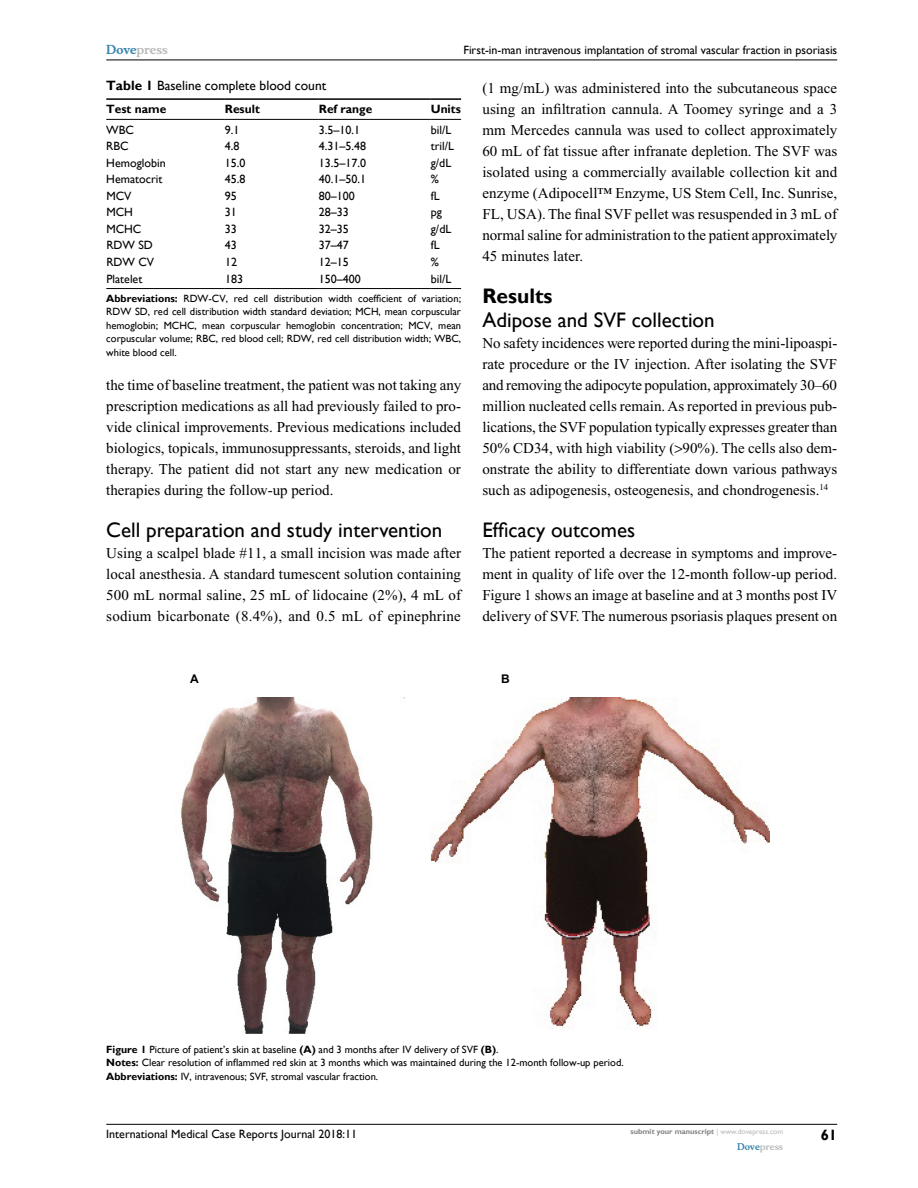
<style>
.page{position:relative;width:918px;height:1188px;background:#fff}
.page>*{position:absolute;margin:0;border:0;box-sizing:border-box;transform-origin:0 0}
.t1{font:21px "Gill Sans";color:#000}
.t2{font:700 21px "Gill Sans";color:#000}
.t3{font:15px/21px "Times New Roman";color:#000;text-align:justify}
.t4{font:700 15px "Gill Sans";color:#000}
.t5{font:13.5px "Gill Sans";color:#000}
.t6{font:12px "Gill Sans";color:#000}
.t7{font:700 12px "Gill Sans";color:#000}
.t8{font:700 12px "Musee";color:#b8babc}
.t9{font:700 12px "Arial";color:#000}
.t10{font:10.5px/13.5px "Gill Sans";color:#000;text-align:justify}
.t11{font:700 9px "Musee";color:#b8babc}
.t12{font:700 7.5px "Gill Sans";color:#808285}
.s1{color:#3785ad}
.s2{font-weight:700}
.s3{font-weight:400;color:#b8babc}
</style>
<div class="page">
<hr style="left:106px;top:1124px;width:731px;height:1px;background:#000">
<hr style="left:106px;top:60px;width:731px;height:1px;background:#000">
<hr style="left:106px;top:98px;width:119px;height:2px;background:#000">
<hr style="left:225px;top:98px;width:94px;height:2px;background:#000">
<hr style="left:319px;top:98px;width:112px;height:2px;background:#000">
<hr style="left:431px;top:98px;width:30px;height:2px;background:#000">
<hr style="left:106px;top:119px;width:119px;height:1px;background:#000">
<hr style="left:225px;top:119px;width:94px;height:1px;background:#000">
<hr style="left:319px;top:119px;width:112px;height:1px;background:#000">
<hr style="left:431px;top:119px;width:30px;height:1px;background:#000">
<hr style="left:106px;top:288px;width:119px;height:1px;background:#000">
<hr style="left:225px;top:288px;width:94px;height:1px;background:#000">
<hr style="left:319px;top:288px;width:112px;height:1px;background:#000">
<hr style="left:431px;top:288px;width:30px;height:1px;background:#000">
<img style="left:181px;top:697px;width:588px;height:336px">
<p class="t8" style="left:106px;top:43px;width:63px"><span class="s1">Dove</span>press</p>
<p class="t6" style="left:463px;top:43px;width:375px">First-in-man intravenous implantation of stromal vascular fraction in psoriasis</p>
<p class="t5" style="left:106px;top:78px;width:221px"><span class="s2">Table 1</span> Baseline complete blood count</p>
<p class="t7" style="left:106px;top:102px;width:62px">Test name</p>
<p class="t7" style="left:225px;top:102px;width:36px">Result</p>
<p class="t7" style="left:319px;top:102px;width:55px">Ref range</p>
<p class="t7" style="left:431px;top:102px;width:32px">Units</p>
<p class="t6" style="left:106px;top:123px;width:29px">WBC</p>
<p class="t6" style="left:225px;top:123px;width:16px">9.1</p>
<p class="t6" style="left:319px;top:123px;width:43px">3.5–10.1</p>
<p class="t6" style="left:431px;top:123px;width:22px">bil/L</p>
<p class="t6" style="left:106px;top:139px;width:24px">RBC</p>
<p class="t6" style="left:225px;top:139px;width:16px">4.8</p>
<p class="t6" style="left:319px;top:139px;width:49px">4.31–5.48</p>
<p class="t6" style="left:431px;top:139px;width:25px">tril/L</p>
<p class="t6" style="left:106px;top:156px;width:61px">Hemoglobin</p>
<p class="t6" style="left:225px;top:156px;width:22px">15.0</p>
<p class="t6" style="left:319px;top:156px;width:49px">13.5–17.0</p>
<p class="t6" style="left:431px;top:156px;width:22px">g/dL</p>
<p class="t6" style="left:106px;top:172px;width:58px">Hematocrit</p>
<p class="t6" style="left:225px;top:172px;width:22px">45.8</p>
<p class="t6" style="left:319px;top:172px;width:49px">40.1–50.1</p>
<p class="t6" style="left:431px;top:172px;width:10px">%</p>
<p class="t6" style="left:106px;top:189px;width:27px">MCV</p>
<p class="t6" style="left:225px;top:189px;width:13px">95</p>
<p class="t6" style="left:319px;top:189px;width:37px">80–100</p>
<p class="t6" style="left:431px;top:189px;width:10px">fL</p>
<p class="t6" style="left:106px;top:205px;width:28px">MCH</p>
<p class="t6" style="left:225px;top:205px;width:13px">31</p>
<p class="t6" style="left:319px;top:205px;width:31px">28–33</p>
<p class="t6" style="left:431px;top:205px;width:13px">pg</p>
<p class="t6" style="left:106px;top:222px;width:37px">MCHC</p>
<p class="t6" style="left:225px;top:222px;width:13px">33</p>
<p class="t6" style="left:319px;top:222px;width:31px">32–35</p>
<p class="t6" style="left:431px;top:222px;width:22px">g/dL</p>
<p class="t6" style="left:106px;top:238px;width:48px">RDW SD</p>
<p class="t6" style="left:225px;top:238px;width:13px">43</p>
<p class="t6" style="left:319px;top:238px;width:31px">37–47</p>
<p class="t6" style="left:431px;top:238px;width:10px">fL</p>
<p class="t6" style="left:106px;top:255px;width:49px">RDW CV</p>
<p class="t6" style="left:225px;top:255px;width:13px">12</p>
<p class="t6" style="left:319px;top:255px;width:31px">12–15</p>
<p class="t6" style="left:431px;top:255px;width:10px">%</p>
<p class="t6" style="left:106px;top:271px;width:37px">Platelet</p>
<p class="t6" style="left:225px;top:271px;width:19px">183</p>
<p class="t6" style="left:319px;top:271px;width:43px">150–400</p>
<p class="t6" style="left:431px;top:271px;width:22px">bil/L</p>
<p class="t10" style="left:106px;top:292px;width:356px"><span class="s2">Abbreviations:</span> RDW-CV, red cell distribution width coefficient of variation; RDW SD, red cell distribution width standard deviation; MCH, mean corpuscular hemoglobin; MCHC, mean corpuscular hemoglobin concentration; MCV, mean corpuscular volume; RBC, red blood cell; RDW, red cell distribution width; WBC, white blood cell.</p>
<p class="t3" style="left:106px;top:374px;width:356px">the time of baseline treatment, the patient was not taking any prescription medications as all had previously failed to pro&shy;vide clinical improvements. Previous medications included biologics, topicals, immunosuppressants, steroids, and light therapy. The patient did not start any new medication or therapies during the follow-up period.</p>
<h1 class="t1" style="left:106px;top:517px;width:338px">Cell preparation and study intervention</h1>
<p class="t3" style="left:106px;top:542px;width:356px">Using a scalpel blade #11, a small incision was made after local anesthesia. A standard tumescent solution containing 500 mL normal saline, 25 mL of lidocaine (2%), 4 mL of sodium bicarbonate (8.4%), and 0.5 mL of epinephrine</p>
<p class="t3" style="left:482px;top:77px;width:356px">(1 mg/mL) was administered into the subcutaneous space using an infiltration cannula. A Toomey syringe and a 3 mm Mercedes cannula was used to collect approximately 60 mL of fat tissue after infranate depletion. The SVF was isolated using a commercially available collection kit and enzyme (Adipocell™ Enzyme, US Stem Cell, Inc. Sunrise, FL, USA). The final SVF pellet was resuspended in 3 mL of normal saline for administration to the patient approximately 45 minutes later.</p>
<h1 class="t2" style="left:482px;top:283px;width:72px">Results</h1>
<h1 class="t1" style="left:482px;top:307px;width:234px">Adipose and SVF collection</h1>
<p class="t3" style="left:482px;top:332px;width:356px">No safety incidences were reported during the mini-lipoaspi&shy;rate procedure or the IV injection. After isolating the SVF and removing the adipocyte population, approximately 30–60 million nucleated cells remain. As reported in previous pub&shy;lications, the SVF population typically expresses greater than 50% CD34, with high viability ( 90%). The cells also dem&shy;onstrate the ability to differentiate down various pathways such as adipogenesis, osteogenesis, and chondrogenesis.<sup>14</sup></p>
<h1 class="t1" style="left:482px;top:517px;width:154px">Efficacy outcomes</h1>
<p class="t3" style="left:482px;top:542px;width:356px">The patient reported a decrease in symptoms and improve&shy;ment in quality of life over the 12-month follow-up period.<br>Figure 1 shows an image at baseline and at 3 months post IV delivery of SVF. The numerous psoriasis plaques present on</p>
<p class="t9" style="left:190px;top:671px;width:10px">A</p>
<p class="t9" style="left:501px;top:671px;width:10px">B</p>
<p class="t10" style="left:106px;top:1042px;width:519px;text-align:left"><span class="s2">Figure 1</span> Picture of patient’s skin at baseline <span class="s2">(A)</span> and 3 months after IV delivery of SVF <span class="s2">(B)</span>.<br><span class="s2">Notes:</span> Clear resolution of inflammed red skin at 3 months which was maintained during the 12-month follow-up period.<br><span class="s2">Abbreviations:</span> IV, intravenous; SVF, stromal vascular fraction.</p>
<p class="t6" style="left:106px;top:1127px;width:252px">International Medical Case Reports Journal 2018:11</p>
<p class="t12" style="left:631px;top:1127px;width:154px">submit your manuscript <span class="s3">| www.dovepress.com</span></p>
<p class="t11" style="left:737px;top:1141px;width:48px"><span class="s1">Dove</span>press</p>
<p class="t4" style="left:821px;top:1126px;width:18px">61</p>
</div>
